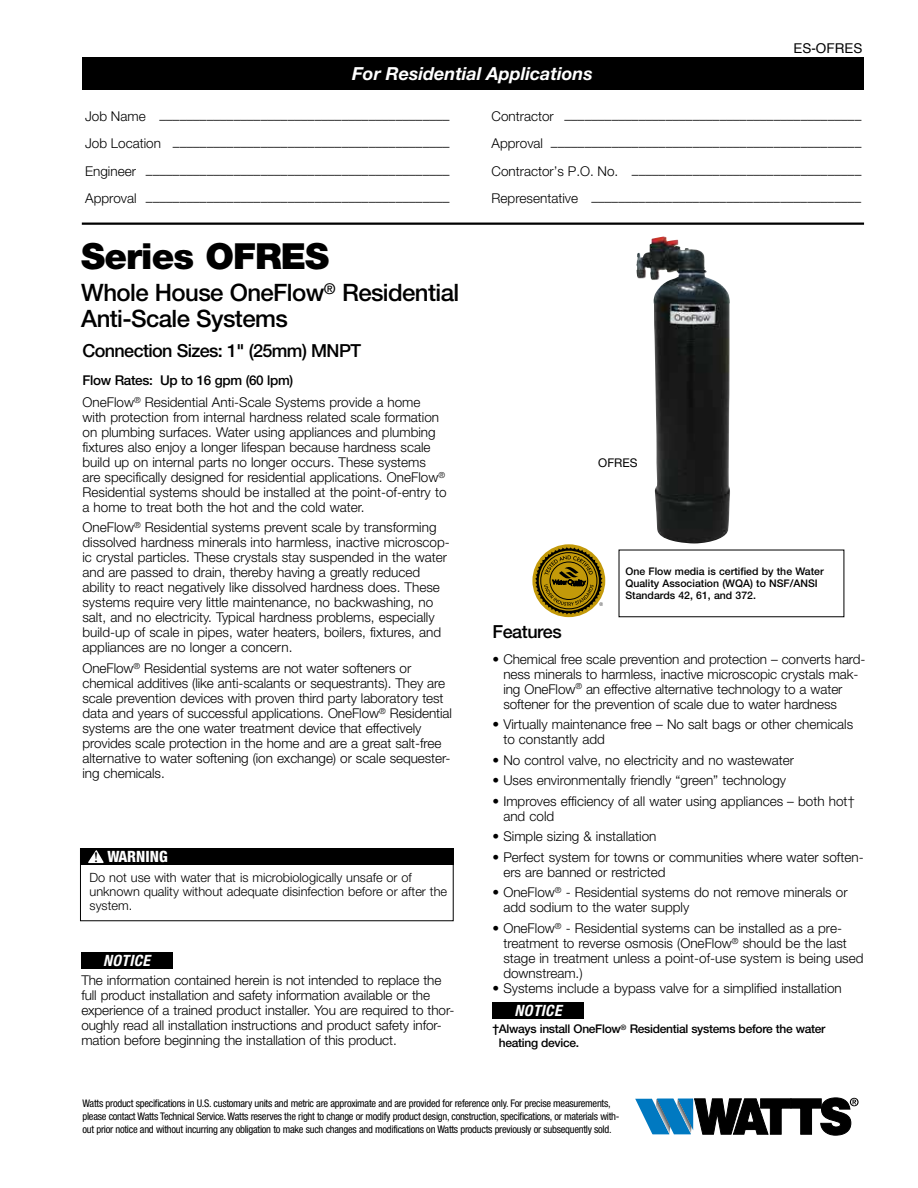
<style>
.page{position:relative;width:918px;height:1188px;background:#fff}
.page>*{position:absolute;margin:0;border:0;box-sizing:border-box;transform-origin:0 0}
.t1{font:900 36px "Helvetica Neue LT Std";letter-spacing:-.025em;color:#000}
.t2{font:500 24px/25.5px "Helvetica Neue LT Std";letter-spacing:-.025em;color:#000}
.t3{font:500 18px "Helvetica Neue LT Std";letter-spacing:-.035em;color:#000}
.t4{font:italic 700 18px "Helvetica Neue LT Std";color:#fff}
.t5{font:italic 700 condensed 15.6px "Helvetica Neue LT Std";letter-spacing:.025em;color:#fff}
.t6{font:800 condensed 15.6px "Helvetica Neue LT Std";color:#fff}
.t7{font:300 13.5px/15px "Helvetica Neue LT Std";color:#000}
.t8{font:13.5px "Helvetica";color:#000}
.t9{font:300 12.75px/14.2px "Helvetica Neue LT Std";color:#000}
.t10{font:500 12px/13.5px "Helvetica Neue LT Std";letter-spacing:-.025em;color:#000}
.t11{font:12px "Helvetica Neue LT Std";color:#000}
.t12{font:condensed 10.5px/13.2px "Helvetica Neue LT Std";letter-spacing:-.025em;color:#000}
.t13{font:500 10.5px/12px "Helvetica Neue LT Std";color:#000}
.s1{font-weight:500}
.s2{font-family:"Minion Pro Semibold Subh";font-weight:400;font-stretch:normal;font-size:14.55px;color:#000}
</style>
<div class="page">
<img style="left:636px;top:237px;width:94px;height:307px">
<div style="left:82px;top:57px;width:781px;height:32px;background:#000"></div>
<hr style="left:82px;top:223px;width:782px;height:2px;background:#000">
<svg style="left:635px;top:1098px;width:224px;height:37px"></svg>
<div style="left:492px;top:1002px;width:92px;height:17px;background:#000"></div>
<div style="left:81px;top:952px;width:91px;height:17px;background:#000"></div>
<div style="left:80px;top:848px;width:374px;height:17px;background:#000"></div>
<svg style="left:88px;top:850px;width:16px;height:13px"></svg>
<div style="left:80px;top:848px;width:374px;height:73px;border:1px solid #000"></div>
<svg style="left:532px;top:544px;width:73px;height:73px"></svg>
<svg style="left:535px;top:547px;width:68px;height:68px;background:#957c27"></svg>
<h3 class="t4" style="left:352px;top:62px;width:242px">For Residential Applications</h3>
<p class="t8" style="left:793px;top:37px;width:71px">ES-OFRES</p>
<p class="t7" style="left:85px;top:112px;width:366px">Job Name –––––––––––––––––––––––––––––––––––––––––––</p>
<p class="t7" style="left:492px;top:112px;width:371px">Contractor ––––––––––––––––––––––––––––––––––––––––––––</p>
<p class="t7" style="left:85px;top:139px;width:366px">Job Location –––––––––––––––––––––––––––––––––––––––––</p>
<p class="t7" style="left:492px;top:139px;width:371px">Approval ––––––––––––––––––––––––––––––––––––––––––––––</p>
<p class="t7" style="left:85px;top:166px;width:366px">Engineer –––––––––––––––––––––––––––––––––––––––––––––</p>
<p class="t7" style="left:492px;top:166px;width:371px">Contractor’s P.O. No. ––––––––––––––––––––––––––––––––––</p>
<p class="t7" style="left:85px;top:193px;width:366px">Approval –––––––––––––––––––––––––––––––––––––––––––––</p>
<p class="t7" style="left:492px;top:193px;width:371px">Representative ––––––––––––––––––––––––––––––––––––––––</p>
<h1 class="t1" style="left:81px;top:235px;width:250px">Series OFRES</h1>
<h2 class="t2" style="left:81px;top:280px;width:379px">Whole House OneFlow<sup>®</sup> Residential<br>Anti-Scale Systems</h2>
<h3 class="t3" style="left:82px;top:339px;width:280px">Connection Sizes: 1" (25mm) MNPT</h3>
<p class="t7" style="left:82px;top:369px;width:340px;line-height:21.6px"><span class="s1">Flow Rates: Up to 16 gpm (60 lpm)<br></span>OneFlow<sup>®</sup> Residential Anti-Scale Systems provide a home</p>
<p class="t7" style="left:82px;top:409px;width:366px">with protection from internal hardness related scale formation on plumbing surfaces. Water using appliances and plumbing fixtures also enjoy a longer lifespan because hardness scale build up on internal parts no longer occurs. These systems are specifically designed for residential applications. OneFlow<sup>® </sup>Residential systems should be installed at the point-of-entry to a home to treat both the hot and the cold water.</p>
<p class="t7" style="left:82px;top:519px;width:369px">OneFlow<sup>®</sup> Residential systems prevent scale by transforming dissolved hardness minerals into harmless, inactive microscop&shy;ic crystal particles. These crystals stay suspended in the water and are passed to drain, thereby having a greatly reduced ability to react negatively like dissolved hardness does. These systems require very little maintenance, no backwashing, no salt, and no electricity. Typical hardness problems, especially build-up of scale in pipes, water heaters, boilers, fixtures, and appliances are no longer a concern.</p>
<p class="t7" style="left:82px;top:660px;width:371px">OneFlow<sup>®</sup> Residential systems are not water softeners or chemical additives (like anti-scalants or sequestrants). They are scale prevention devices with proven third party laboratory test data and years of successful applications. OneFlow<sup>®</sup> Residential systems are the one water treatment device that effectively provides scale protection in the home and are a great salt-free alternative to water softening (ion exchange) or scale sequester&shy;ing chemicals.</p>
<p class="t6" style="left:94px;top:847px;width:75px"><span class="s2">!</span> WARNING</p>
<p class="t9" style="left:90px;top:870px;width:359px">Do not use with water that is microbiologically unsafe or of unknown quality without adequate disinfection before or after the system.</p>
<p class="t5" style="left:103px;top:951px;width:48px">NOTICE</p>
<p class="t7" style="left:81px;top:972px;width:375px">The information contained herein is not intended to replace the full product installation and safety information available or the experience of a trained product installer. You are required to thor&shy;oughly read all installation instructions and product safety infor&shy;mation before beginning the installation of this product.</p>
<p class="t11" style="left:598px;top:456px;width:41px">OFRES</p>
<p class="t13" style="left:625px;top:566px;width:200px">One Flow media is certified by the Water<br>Quality Association (WQA) to NSF/ANSI<br>Standards 42, 61, and 372.</p>
<h3 class="t3" style="left:492px;top:620px;width:71px">Features</h3>
<p class="t7" style="left:503px;top:651px;width:364px;text-indent:-11px">• Chemical free scale prevention and protection – converts hard&shy;ness minerals to harmless, inactive microscopic crystals mak&shy;ing OneFlow<sup>®</sup> an effective alternative technology to a water softener for the prevention of scale due to water hardness</p>
<p class="t7" style="left:503px;top:716px;width:351px;text-indent:-11px">• Virtually maintenance free – No salt bags or other chemicals to constantly add</p>
<p class="t7" style="left:492px;top:752px;width:303px">• No control valve, no electricity and no wastewater</p>
<p class="t7" style="left:492px;top:772px;width:295px">• Uses environmentally friendly “green” technology</p>
<p class="t7" style="left:503px;top:793px;width:353px;text-indent:-11px">• Improves efficiency of all water using appliances – both hot† and cold</p>
<p class="t7" style="left:492px;top:828px;width:166px">• Simple sizing &amp; installation</p>
<p class="t7" style="left:503px;top:849px;width:362px;text-indent:-11px">• Perfect system for towns or communities where water soften&shy;ers are banned or restricted</p>
<p class="t7" style="left:503px;top:885px;width:346px;text-indent:-11px">• OneFlow<sup>®</sup> - Residential systems do not remove minerals or add sodium to the water supply</p>
<p class="t7" style="left:503px;top:920px;width:362px;text-indent:-11px">• OneFlow<sup>®</sup> - Residential systems can be installed as a pre&shy;treatment to reverse osmosis (OneFlow<sup>®</sup> should be the last stage in treatment unless a point-of-use system is being used downstream.)</p>
<p class="t7" style="left:492px;top:980px;width:351px">• Systems include a bypass valve for a simplified installation</p>
<p class="t5" style="left:515px;top:1001px;width:48px">NOTICE</p>
<p class="t10" style="left:499px;top:1022px;width:328px;text-indent:-6px">†Always install OneFlow<sup>®</sup> Residential systems before the water heating device.</p>
<p class="t12" style="left:82px;top:1096px;width:539px">Watts product specifications in U.S. customary units and metric are approximate and are provided for reference only. For precise measurements, please contact Watts Technical Service. Watts reserves the right to change or modify product design, construction, specifications, or materials with&shy;out prior notice and without incurring any obligation to make such changes and modifications on Watts products previously or subsequently sold.</p>
</div>
